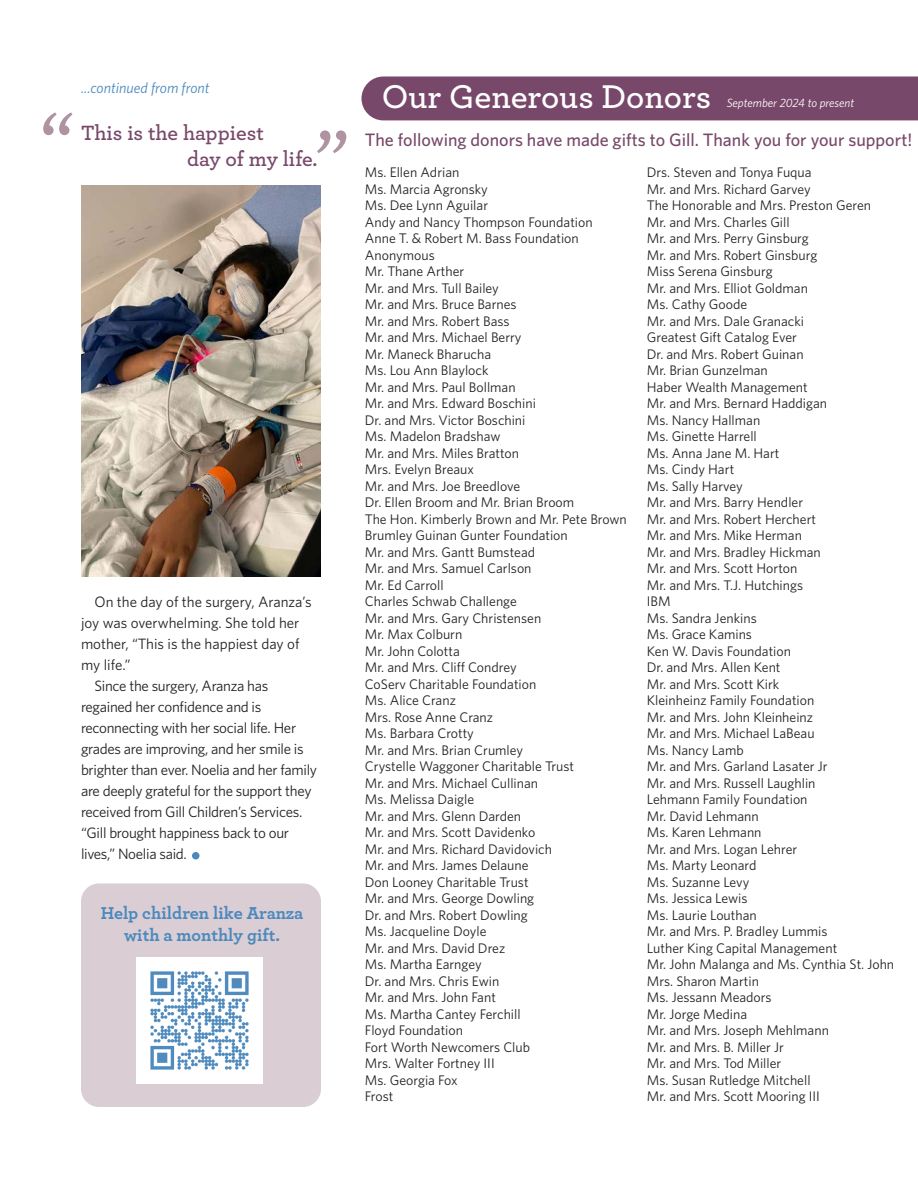
<style>
.page{position:relative;width:918px;height:1188px;background:#fff}
.page>*{position:absolute;margin:0;border:0;box-sizing:border-box;transform-origin:0 0}
.Head{font:600 34.5px "Archer";color:#fff}
.t1{font:600 21.6px "Archer";color:#78486a}
.Head-2{font:500 18px "Whitney";color:#78486a}
.t2{font:700 18px/21.6px "Archer";color:#4a89be;text-align:center}
.t3{font:15px/21px "Whitney";letter-spacing:-.02em;color:#231f20}
.t4{font:15px/21px "Whitney";color:#231f20}
.t5{font:italic 15px "Whitney";color:#4a89be}
.t6{font:13.8px "Whitney";color:#231f20}
.t7{font:italic 12px "Whitney";color:#fff}
</style>
<div class="page">
<div style="left:362px;top:76px;width:556px;height:44px;background:#78486a"></div>
<div style="left:192px;top:852px;width:8px;height:8px;background:#4a89be;border-radius:50%"></div>
<div style="left:81px;top:883px;width:240px;height:224px;background:#dacdd3;border-radius:18px"></div>
<img style="left:136px;top:958px;width:126px;height:126px">
<img style="left:81px;top:186px;width:240px;height:391px">
<svg style="left:317px;top:130px;width:29px;height:23px"></svg>
<svg style="left:43px;top:112px;width:29px;height:23px"></svg>
<p class="t5" style="left:81px;top:78px;width:130px">...continued from front</p>
<p class="t1" style="left:81px;top:117px;width:184px">This is the happiest</p>
<p class="t1" style="left:187px;top:143px;width:132px">day of my life.</p>
<p class="t4" style="left:81px;top:591px;width:232px;text-indent:14px">On the day of the surgery, Aranza’s joy was overwhelming. She told her mother, “This is the happiest day of my life.”</p>
<p class="t3" style="left:81px;top:675px;width:238px;text-indent:14px">Since the surgery, Aranza has regained her confidence and is reconnecting with her social life. Her grades are improving, and her smile is brighter than ever. Noelia and her family are deeply grateful for the support they received from Gill Children’s Services. “Gill brought happiness back to our lives,” Noelia said.</p>
<p class="t2" style="left:101px;top:901px;width:204px">Help children like Aranza with a monthly gift.</p>
<p class="Head" style="left:382px;top:71px;width:331px">Our Generous Donors</p>
<p class="Head-2" style="left:365px;top:128px;width:549px">The following donors have made gifts to Gill. Thank you for your support!</p>
<p class="t7" style="left:727px;top:95px;width:129px">September 2024 to present</p>
<p class="t6" style="left:365px;top:163px;width:96px">Ms. Ellen Adrian</p>
<p class="t6" style="left:365px;top:180px;width:124px">Ms. Marcia Agronsky</p>
<p class="t6" style="left:365px;top:196px;width:125px">Ms. Dee Lynn Aguilar</p>
<p class="t6" style="left:365px;top:213px;width:229px">Andy and Nancy Thompson Foundation</p>
<p class="t6" style="left:365px;top:229px;width:215px">Anne T. &amp; Robert M. Bass Foundation</p>
<p class="t6" style="left:365px;top:246px;width:71px">Anonymous</p>
<p class="t6" style="left:365px;top:262px;width:101px">Mr. Thane Arther</p>
<p class="t6" style="left:365px;top:279px;width:136px">Mr. and Mrs. Tull Bailey</p>
<p class="t6" style="left:365px;top:295px;width:153px">Mr. and Mrs. Bruce Barnes</p>
<p class="t6" style="left:365px;top:312px;width:146px">Mr. and Mrs. Robert Bass</p>
<p class="t6" style="left:365px;top:328px;width:158px">Mr. and Mrs. Michael Berry</p>
<p class="t6" style="left:365px;top:345px;width:128px">Mr. Maneck Bharucha</p>
<p class="t6" style="left:365px;top:361px;width:125px">Ms. Lou Ann Blaylock</p>
<p class="t6" style="left:365px;top:378px;width:152px">Mr. and Mrs. Paul Bollman</p>
<p class="t6" style="left:365px;top:394px;width:173px">Mr. and Mrs. Edward Boschini</p>
<p class="t6" style="left:365px;top:411px;width:162px">Dr. and Mrs. Victor Boschini</p>
<p class="t6" style="left:365px;top:427px;width:137px">Ms. Madelon Bradshaw</p>
<p class="t6" style="left:365px;top:444px;width:156px">Mr. and Mrs. Miles Bratton</p>
<p class="t6" style="left:365px;top:460px;width:111px">Mrs. Evelyn Breaux</p>
<p class="t6" style="left:365px;top:477px;width:157px">Mr. and Mrs. Joe Breedlove</p>
<p class="t6" style="left:365px;top:493px;width:211px">Dr. Ellen Broom and Mr. Brian Broom</p>
<p class="t6" style="left:365px;top:510px;width:264px">The Hon. Kimberly Brown and Mr. Pete Brown</p>
<p class="t6" style="left:365px;top:526px;width:204px">Brumley Guinan Gunter Foundation</p>
<p class="t6" style="left:365px;top:543px;width:172px">Mr. and Mrs. Gantt Bumstead</p>
<p class="t6" style="left:365px;top:559px;width:168px">Mr. and Mrs. Samuel Carlson</p>
<p class="t6" style="left:365px;top:576px;width:80px">Mr. Ed Carroll</p>
<p class="t6" style="left:365px;top:592px;width:154px">Charles Schwab Challenge</p>
<p class="t6" style="left:365px;top:609px;width:178px">Mr. and Mrs. Gary Christensen</p>
<p class="t6" style="left:365px;top:625px;width:99px">Mr. Max Colburn</p>
<p class="t6" style="left:365px;top:642px;width:96px">Mr. John Colotta</p>
<p class="t6" style="left:365px;top:658px;width:153px">Mr. and Mrs. Cliff Condrey</p>
<p class="t6" style="left:365px;top:675px;width:173px">CoServ Charitable Foundation</p>
<p class="t6" style="left:365px;top:691px;width:93px">Ms. Alice Cranz</p>
<p class="t6" style="left:365px;top:708px;width:130px">Mrs. Rose Anne Cranz</p>
<p class="t6" style="left:365px;top:724px;width:111px">Ms. Barbara Crotty</p>
<p class="t6" style="left:365px;top:741px;width:160px">Mr. and Mrs. Brian Crumley</p>
<p class="t6" style="left:365px;top:757px;width:211px">Crystelle Waggoner Charitable Trust</p>
<p class="t6" style="left:365px;top:774px;width:175px">Mr. and Mrs. Michael Cullinan</p>
<p class="t6" style="left:365px;top:790px;width:111px">Ms. Melissa Daigle</p>
<p class="t6" style="left:365px;top:807px;width:158px">Mr. and Mrs. Glenn Darden</p>
<p class="t6" style="left:365px;top:823px;width:172px">Mr. and Mrs. Scott Davidenko</p>
<p class="t6" style="left:365px;top:840px;width:189px">Mr. and Mrs. Richard Davidovich</p>
<p class="t6" style="left:365px;top:856px;width:165px">Mr. and Mrs. James Delaune</p>
<p class="t6" style="left:365px;top:873px;width:165px">Don Looney Charitable Trust</p>
<p class="t6" style="left:365px;top:889px;width:171px">Mr. and Mrs. George Dowling</p>
<p class="t6" style="left:365px;top:906px;width:164px">Dr. and Mrs. Robert Dowling</p>
<p class="t6" style="left:365px;top:922px;width:123px">Ms. Jacqueline Doyle</p>
<p class="t6" style="left:365px;top:939px;width:142px">Mr. and Mrs. David Drez</p>
<p class="t6" style="left:365px;top:955px;width:118px">Ms. Martha Earngey</p>
<p class="t6" style="left:365px;top:972px;width:136px">Dr. and Mrs. Chris Ewin</p>
<p class="t6" style="left:365px;top:988px;width:132px">Mr. and Mrs. John Fant</p>
<p class="t6" style="left:365px;top:1005px;width:157px">Ms. Martha Cantey Ferchill</p>
<p class="t6" style="left:365px;top:1021px;width:100px">Floyd Foundation</p>
<p class="t6" style="left:365px;top:1038px;width:167px">Fort Worth Newcomers Club</p>
<p class="t6" style="left:365px;top:1054px;width:131px">Mrs. Walter Fortney III</p>
<p class="t6" style="left:365px;top:1071px;width:94px">Ms. Georgia Fox</p>
<p class="t6" style="left:365px;top:1087px;width:30px">Frost</p>
<p class="t6" style="left:647px;top:163px;width:166px">Drs. Steven and Tonya Fuqua</p>
<p class="t6" style="left:647px;top:180px;width:166px">Mr. and Mrs. Richard Garvey</p>
<p class="t6" style="left:647px;top:196px;width:226px">The Honorable and Mrs. Preston Geren</p>
<p class="t6" style="left:647px;top:213px;width:144px">Mr. and Mrs. Charles Gill</p>
<p class="t6" style="left:647px;top:229px;width:164px">Mr. and Mrs. Perry Ginsburg</p>
<p class="t6" style="left:647px;top:246px;width:172px">Mr. and Mrs. Robert Ginsburg</p>
<p class="t6" style="left:647px;top:262px;width:127px">Miss Serena Ginsburg</p>
<p class="t6" style="left:647px;top:279px;width:163px">Mr. and Mrs. Elliot Goldman</p>
<p class="t6" style="left:647px;top:295px;width:102px">Ms. Cathy Goode</p>
<p class="t6" style="left:647px;top:312px;width:159px">Mr. and Mrs. Dale Granacki</p>
<p class="t6" style="left:647px;top:328px;width:152px">Greatest Gift Catalog Ever</p>
<p class="t6" style="left:647px;top:345px;width:158px">Dr. and Mrs. Robert Guinan</p>
<p class="t6" style="left:647px;top:361px;width:122px">Mr. Brian Gunzelman</p>
<p class="t6" style="left:647px;top:378px;width:162px">Haber Wealth Management</p>
<p class="t6" style="left:647px;top:394px;width:182px">Mr. and Mrs. Bernard Haddigan</p>
<p class="t6" style="left:647px;top:411px;width:115px">Ms. Nancy Hallman</p>
<p class="t6" style="left:647px;top:427px;width:111px">Ms. Ginette Harrell</p>
<p class="t6" style="left:647px;top:444px;width:134px">Ms. Anna Jane M. Hart</p>
<p class="t6" style="left:647px;top:460px;width:89px">Ms. Cindy Hart</p>
<p class="t6" style="left:647px;top:477px;width:97px">Ms. Sally Harvey</p>
<p class="t6" style="left:647px;top:493px;width:158px">Mr. and Mrs. Barry Hendler</p>
<p class="t6" style="left:647px;top:510px;width:171px">Mr. and Mrs. Robert Herchert</p>
<p class="t6" style="left:647px;top:526px;width:157px">Mr. and Mrs. Mike Herman</p>
<p class="t6" style="left:647px;top:543px;width:175px">Mr. and Mrs. Bradley Hickman</p>
<p class="t6" style="left:647px;top:559px;width:152px">Mr. and Mrs. Scott Horton</p>
<p class="t6" style="left:647px;top:576px;width:158px">Mr. and Mrs. T.J. Hutchings</p>
<p class="t6" style="left:647px;top:592px;width:25px">IBM</p>
<p class="t6" style="left:647px;top:609px;width:111px">Ms. Sandra Jenkins</p>
<p class="t6" style="left:647px;top:625px;width:107px">Ms. Grace Kamins</p>
<p class="t6" style="left:647px;top:642px;width:146px">Ken W. Davis Foundation</p>
<p class="t6" style="left:647px;top:658px;width:135px">Dr. and Mrs. Allen Kent</p>
<p class="t6" style="left:647px;top:675px;width:134px">Mr. and Mrs. Scott Kirk</p>
<p class="t6" style="left:647px;top:691px;width:169px">Kleinheinz Family Foundation</p>
<p class="t6" style="left:647px;top:708px;width:168px">Mr. and Mrs. John Kleinheinz</p>
<p class="t6" style="left:647px;top:724px;width:169px">Mr. and Mrs. Michael LaBeau</p>
<p class="t6" style="left:647px;top:741px;width:98px">Ms. Nancy Lamb</p>
<p class="t6" style="left:647px;top:757px;width:182px">Mr. and Mrs. Garland Lasater Jr</p>
<p class="t6" style="left:647px;top:774px;width:170px">Mr. and Mrs. Russell Laughlin</p>
<p class="t6" style="left:647px;top:790px;width:162px">Lehmann Family Foundation</p>
<p class="t6" style="left:647px;top:807px;width:113px">Mr. David Lehmann</p>
<p class="t6" style="left:647px;top:823px;width:116px">Ms. Karen Lehmann</p>
<p class="t6" style="left:647px;top:840px;width:152px">Mr. and Mrs. Logan Lehrer</p>
<p class="t6" style="left:647px;top:856px;width:111px">Ms. Marty Leonard</p>
<p class="t6" style="left:647px;top:873px;width:104px">Ms. Suzanne Levy</p>
<p class="t6" style="left:647px;top:889px;width:102px">Ms. Jessica Lewis</p>
<p class="t6" style="left:647px;top:906px;width:111px">Ms. Laurie Louthan</p>
<p class="t6" style="left:647px;top:922px;width:182px">Mr. and Mrs. P. Bradley Lummis</p>
<p class="t6" style="left:647px;top:939px;width:192px">Luther King Capital Management</p>
<p class="t6" style="left:647px;top:955px;width:249px">Mr. John Malanga and Ms. Cynthia St. John</p>
<p class="t6" style="left:647px;top:972px;width:114px">Mrs. Sharon Martin</p>
<p class="t6" style="left:647px;top:988px;width:126px">Ms. Jessann Meadors</p>
<p class="t6" style="left:647px;top:1005px;width:102px">Mr. Jorge Medina</p>
<p class="t6" style="left:647px;top:1021px;width:184px">Mr. and Mrs. Joseph Mehlmann</p>
<p class="t6" style="left:647px;top:1038px;width:139px">Mr. and Mrs. B. Miller Jr</p>
<p class="t6" style="left:647px;top:1054px;width:136px">Mr. and Mrs. Tod Miller</p>
<p class="t6" style="left:647px;top:1071px;width:165px">Ms. Susan Rutledge Mitchell</p>
<p class="t6" style="left:647px;top:1087px;width:175px">Mr. and Mrs. Scott Mooring III</p>
</div>
